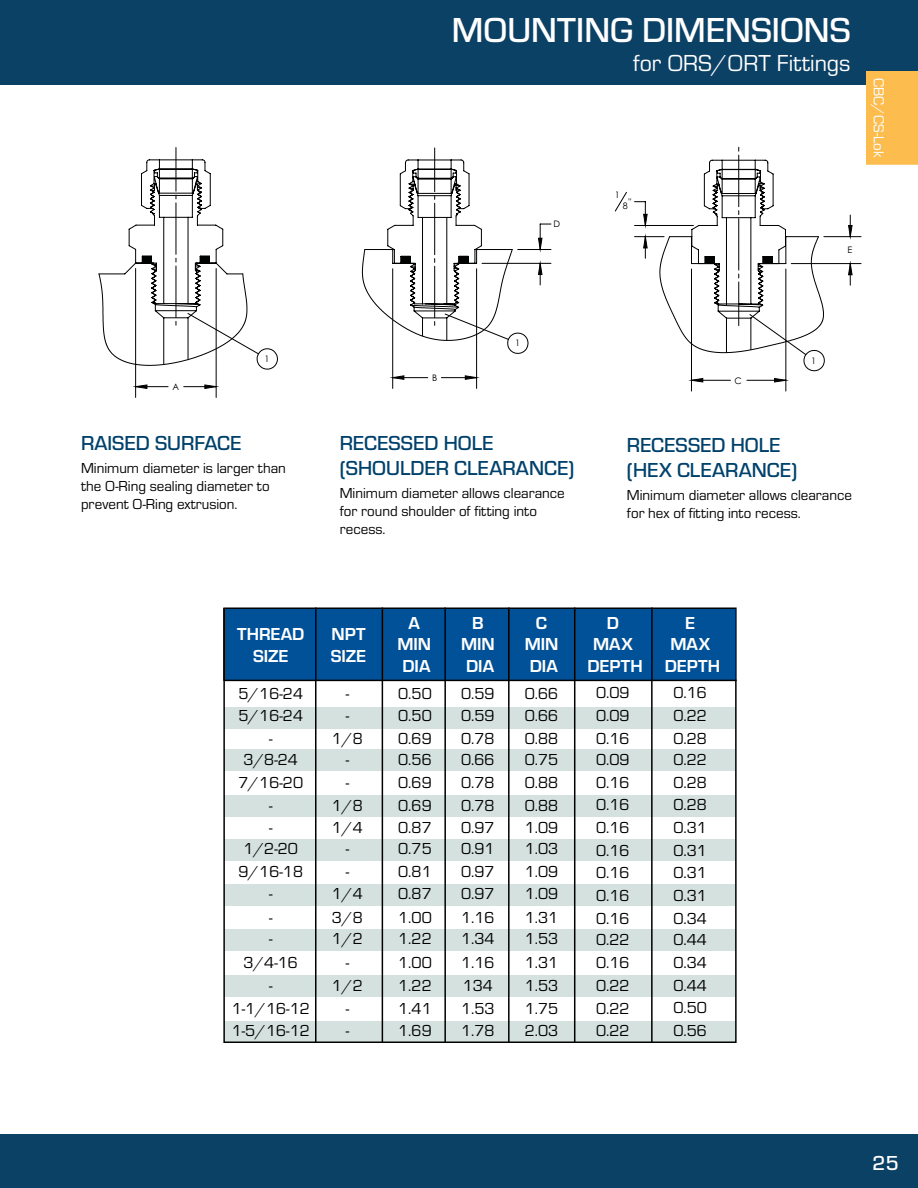
<style>
.page{position:relative;width:918px;height:1188px;background:#fff}
.page>*{position:absolute;margin:0;border:0;box-sizing:border-box;transform-origin:0 0}
.t1{font:500 36px "Eurostile";color:#fff}
.t2{font:24px "Eurostile";color:#fff}
.t3{font:500 21px/25.2px "Eurostile";color:#00416b}
.t4{font:500 21px "Eurostile";color:#fff}
.t5{font:700 18px/21.6px "Eurostile";color:#fff;text-align:center}
.t6{font:16.5px "Eurostile";color:#000}
.t7{font:15px/18px "Eurostile";color:#000}
.t8{font:15px "Eurostile";color:#fff}
.t9{font:9px "Century Gothic Pro";color:#000}
</style>
<div class="page">
<div style="left:0;top:0;width:918px;height:84px;background:#0c4166"></div>
<div style="left:0;top:1134px;width:918px;height:54px;background:#0c4166"></div>
<svg style="left:98px;top:147px;width:453px;height:242px"></svg>
<svg style="left:644px;top:147px;width:208px;height:235px"></svg>
<div style="left:223px;top:609px;width:512px;height:71px;background:#005198"></div>
<div style="left:224px;top:707px;width:512px;height:21px;background:#d4e1de"></div>
<div style="left:225px;top:1021px;width:510px;height:22px;background:#d4e1de"></div>
<div style="left:225px;top:975px;width:510px;height:22px;background:#d4e1de"></div>
<div style="left:225px;top:929px;width:510px;height:22px;background:#d4e1de"></div>
<div style="left:225px;top:884px;width:510px;height:22px;background:#d4e1de"></div>
<div style="left:225px;top:840px;width:510px;height:21px;background:#d4e1de"></div>
<div style="left:225px;top:795px;width:510px;height:22px;background:#d4e1de"></div>
<div style="left:225px;top:750px;width:510px;height:21px;background:#d4e1de"></div>
<div style="left:223px;top:608px;width:514px;height:435px;border:2px solid #000101"></div>
<hr style="left:223px;top:680px;width:514px;height:1px;background:#000">
<hr style="left:315px;top:608px;width:2px;height:435px;background:#000">
<hr style="left:382px;top:608px;width:1px;height:435px;background:#000">
<hr style="left:444px;top:608px;width:2px;height:435px;background:#000">
<hr style="left:508px;top:608px;width:2px;height:435px;background:#000">
<hr style="left:574px;top:608px;width:1px;height:435px;background:#000">
<hr style="left:651px;top:608px;width:2px;height:435px;background:#000">
<div style="left:866px;top:71px;width:52px;height:93px;background:#fcbd4e"></div>
<h1 class="t1" style="left:452px;top:5px;width:400px">MOUNTING DIMENSIONS</h1>
<h2 class="t2" style="left:633px;top:47px;width:219px">for ORS/ORT Fittings</h2>
<p class="t9" style="left:554px;top:219px;width:8px">D</p>
<p class="t9" style="left:615px;top:189px;width:6px">1</p>
<p class="t9" style="left:623px;top:198px;width:10px">8"</p>
<p class="t9" style="left:848px;top:245px;width:6px">E</p>
<p class="t8" style="left:889px;top:78px;width:81px;rotate:90deg">CBC/CS-Lok</p>
<p class="t9" style="left:172px;top:381px;width:8px">A</p>
<p class="t9" style="left:264px;top:353px;width:6px">1</p>
<p class="t3" style="left:81px;top:429px;width:162px">RAISED SURFACE</p>
<p class="t7" style="left:81px;top:458px;width:206px">Minimum diameter is larger than the O-Ring sealing diameter to prevent O-Ring extrusion.</p>
<p class="t9" style="left:432px;top:372px;width:7px">B</p>
<p class="t9" style="left:515px;top:338px;width:6px">1</p>
<p class="t3" style="left:340px;top:429px;width:236px">RECESSED HOLE (SHOULDER CLEARANCE)</p>
<p class="t7" style="left:340px;top:483px;width:227px">Minimum diameter allows clearance for round shoulder of fitting into recess.</p>
<p class="t9" style="left:734px;top:375px;width:9px">C</p>
<p class="t9" style="left:811px;top:355px;width:6px">1</p>
<p class="t3" style="left:627px;top:431px;width:172px">RECESSED HOLE (HEX CLEARANCE)</p>
<p class="t7" style="left:627px;top:485px;width:227px">Minimum diameter allows clearance for hex of fitting into recess.</p>
<p class="t5" style="left:525px;top:611px;width:35px">C<br>MIN<br>DIA</p>
<p class="t5" style="left:588px;top:611px;width:57px">D<br>MAX<br>DEPTH</p>
<p class="t5" style="left:237px;top:622px;width:69px">THREAD<br>SIZE</p>
<p class="t5" style="left:331px;top:622px;width:37px;text-align:left">NPT<br>SIZE</p>
<p class="t5" style="left:665px;top:611px;width:57px">E<br>MAX<br>DEPTH</p>
<p class="t5" style="left:397px;top:611px;width:35px">A<br>MIN<br>DIA</p>
<p class="t5" style="left:461px;top:611px;width:35px">B<br>MIN<br>DIA</p>
<p class="t6" style="left:239px;top:682px;width:66px">5/16-24</p>
<p class="t6" style="left:346px;top:682px;width:5px">-</p>
<p class="t6" style="left:398px;top:682px;width:35px">0.50</p>
<p class="t6" style="left:461px;top:682px;width:35px">0.59</p>
<p class="t6" style="left:525px;top:682px;width:35px">0.66</p>
<p class="t6" style="left:596px;top:682px;width:35px">0.09</p>
<p class="t6" style="left:673px;top:682px;width:35px">0.16</p>
<p class="t6" style="left:239px;top:705px;width:66px">5/16-24</p>
<p class="t6" style="left:346px;top:705px;width:5px">-</p>
<p class="t6" style="left:398px;top:705px;width:35px">0.50</p>
<p class="t6" style="left:461px;top:705px;width:35px">0.59</p>
<p class="t6" style="left:525px;top:705px;width:35px">0.66</p>
<p class="t6" style="left:596px;top:705px;width:35px">0.09</p>
<p class="t6" style="left:673px;top:704px;width:35px">0.22</p>
<p class="t6" style="left:269px;top:727px;width:5px">-</p>
<p class="t6" style="left:332px;top:727px;width:32px">1/8</p>
<p class="t6" style="left:398px;top:727px;width:35px">0.69</p>
<p class="t6" style="left:461px;top:727px;width:35px">0.78</p>
<p class="t6" style="left:525px;top:727px;width:35px">0.88</p>
<p class="t6" style="left:596px;top:727px;width:35px">0.16</p>
<p class="t6" style="left:673px;top:727px;width:35px">0.28</p>
<p class="t6" style="left:244px;top:749px;width:56px">3/8-24</p>
<p class="t6" style="left:346px;top:749px;width:5px">-</p>
<p class="t6" style="left:398px;top:749px;width:35px">0.56</p>
<p class="t6" style="left:461px;top:749px;width:35px">0.66</p>
<p class="t6" style="left:525px;top:748px;width:35px">0.75</p>
<p class="t6" style="left:596px;top:748px;width:35px">0.09</p>
<p class="t6" style="left:673px;top:748px;width:35px">0.22</p>
<p class="t6" style="left:239px;top:771px;width:66px">7/16-20</p>
<p class="t6" style="left:346px;top:771px;width:5px">-</p>
<p class="t6" style="left:398px;top:771px;width:35px">0.69</p>
<p class="t6" style="left:461px;top:771px;width:35px">0.78</p>
<p class="t6" style="left:525px;top:771px;width:35px">0.88</p>
<p class="t6" style="left:596px;top:771px;width:35px">0.16</p>
<p class="t6" style="left:673px;top:771px;width:35px">0.28</p>
<p class="t6" style="left:269px;top:794px;width:5px">-</p>
<p class="t6" style="left:332px;top:794px;width:32px">1/8</p>
<p class="t6" style="left:398px;top:794px;width:35px">0.69</p>
<p class="t6" style="left:461px;top:794px;width:35px">0.78</p>
<p class="t6" style="left:525px;top:794px;width:35px">0.88</p>
<p class="t6" style="left:596px;top:794px;width:35px">0.16</p>
<p class="t6" style="left:673px;top:794px;width:35px">0.28</p>
<p class="t6" style="left:269px;top:817px;width:5px">-</p>
<p class="t6" style="left:332px;top:817px;width:32px">1/4</p>
<p class="t6" style="left:398px;top:817px;width:35px">0.87</p>
<p class="t6" style="left:461px;top:817px;width:35px">0.97</p>
<p class="t6" style="left:525px;top:817px;width:35px">1.09</p>
<p class="t6" style="left:596px;top:816px;width:35px">0.16</p>
<p class="t6" style="left:673px;top:816px;width:35px">0.31</p>
<p class="t6" style="left:244px;top:837px;width:56px">1/2-20</p>
<p class="t6" style="left:346px;top:837px;width:5px">-</p>
<p class="t6" style="left:398px;top:837px;width:35px">0.75</p>
<p class="t6" style="left:461px;top:837px;width:35px">0.91</p>
<p class="t6" style="left:525px;top:837px;width:35px">1.03</p>
<p class="t6" style="left:596px;top:839px;width:35px">0.16</p>
<p class="t6" style="left:673px;top:839px;width:35px">0.31</p>
<p class="t6" style="left:239px;top:860px;width:66px">9/16-18</p>
<p class="t6" style="left:346px;top:860px;width:5px">-</p>
<p class="t6" style="left:398px;top:860px;width:35px">0.81</p>
<p class="t6" style="left:461px;top:860px;width:35px">0.97</p>
<p class="t6" style="left:525px;top:860px;width:35px">1.09</p>
<p class="t6" style="left:596px;top:861px;width:35px">0.16</p>
<p class="t6" style="left:673px;top:861px;width:35px">0.31</p>
<p class="t6" style="left:269px;top:882px;width:5px">-</p>
<p class="t6" style="left:332px;top:882px;width:32px">1/4</p>
<p class="t6" style="left:398px;top:882px;width:35px">0.87</p>
<p class="t6" style="left:461px;top:882px;width:35px">0.97</p>
<p class="t6" style="left:525px;top:882px;width:35px">1.09</p>
<p class="t6" style="left:596px;top:884px;width:35px">0.16</p>
<p class="t6" style="left:673px;top:884px;width:35px">0.31</p>
<p class="t6" style="left:269px;top:906px;width:5px">-</p>
<p class="t6" style="left:332px;top:906px;width:32px">3/8</p>
<p class="t6" style="left:398px;top:906px;width:35px">1.00</p>
<p class="t6" style="left:461px;top:906px;width:35px">1.16</p>
<p class="t6" style="left:525px;top:906px;width:35px">1.31</p>
<p class="t6" style="left:596px;top:907px;width:35px">0.16</p>
<p class="t6" style="left:673px;top:907px;width:35px">0.34</p>
<p class="t6" style="left:269px;top:928px;width:5px">-</p>
<p class="t6" style="left:332px;top:927px;width:32px">1/2</p>
<p class="t6" style="left:398px;top:927px;width:35px">1.22</p>
<p class="t6" style="left:461px;top:927px;width:35px">1.34</p>
<p class="t6" style="left:525px;top:927px;width:35px">1.53</p>
<p class="t6" style="left:596px;top:929px;width:35px">0.22</p>
<p class="t6" style="left:673px;top:929px;width:35px">0.44</p>
<p class="t6" style="left:244px;top:952px;width:56px">3/4-16</p>
<p class="t6" style="left:346px;top:952px;width:5px">-</p>
<p class="t6" style="left:398px;top:952px;width:35px">1.00</p>
<p class="t6" style="left:461px;top:952px;width:35px">1.16</p>
<p class="t6" style="left:525px;top:952px;width:35px">1.31</p>
<p class="t6" style="left:596px;top:951px;width:35px">0.16</p>
<p class="t6" style="left:673px;top:951px;width:35px">0.34</p>
<p class="t6" style="left:269px;top:974px;width:5px">-</p>
<p class="t6" style="left:332px;top:974px;width:32px">1/2</p>
<p class="t6" style="left:398px;top:974px;width:35px">1.22</p>
<p class="t6" style="left:463px;top:974px;width:32px">134</p>
<p class="t6" style="left:525px;top:974px;width:35px">1.53</p>
<p class="t6" style="left:596px;top:974px;width:35px">0.22</p>
<p class="t6" style="left:673px;top:974px;width:35px">0.44</p>
<p class="t6" style="left:232px;top:997px;width:80px">1-1/16-12</p>
<p class="t6" style="left:346px;top:997px;width:5px">-</p>
<p class="t6" style="left:398px;top:997px;width:35px">1.41</p>
<p class="t6" style="left:461px;top:997px;width:35px">1.53</p>
<p class="t6" style="left:525px;top:997px;width:35px">1.75</p>
<p class="t6" style="left:596px;top:997px;width:35px">0.22</p>
<p class="t6" style="left:673px;top:997px;width:35px">0.50</p>
<p class="t6" style="left:232px;top:1020px;width:80px">1-5/16-12</p>
<p class="t6" style="left:346px;top:1020px;width:5px">-</p>
<p class="t6" style="left:398px;top:1020px;width:35px">1.69</p>
<p class="t6" style="left:461px;top:1020px;width:35px">1.78</p>
<p class="t6" style="left:525px;top:1020px;width:35px">2.03</p>
<p class="t6" style="left:596px;top:1020px;width:35px">0.22</p>
<p class="t6" style="left:673px;top:1020px;width:35px">0.56</p>
<p class="t4" style="left:873px;top:1148px;width:28px">25</p>
</div>
